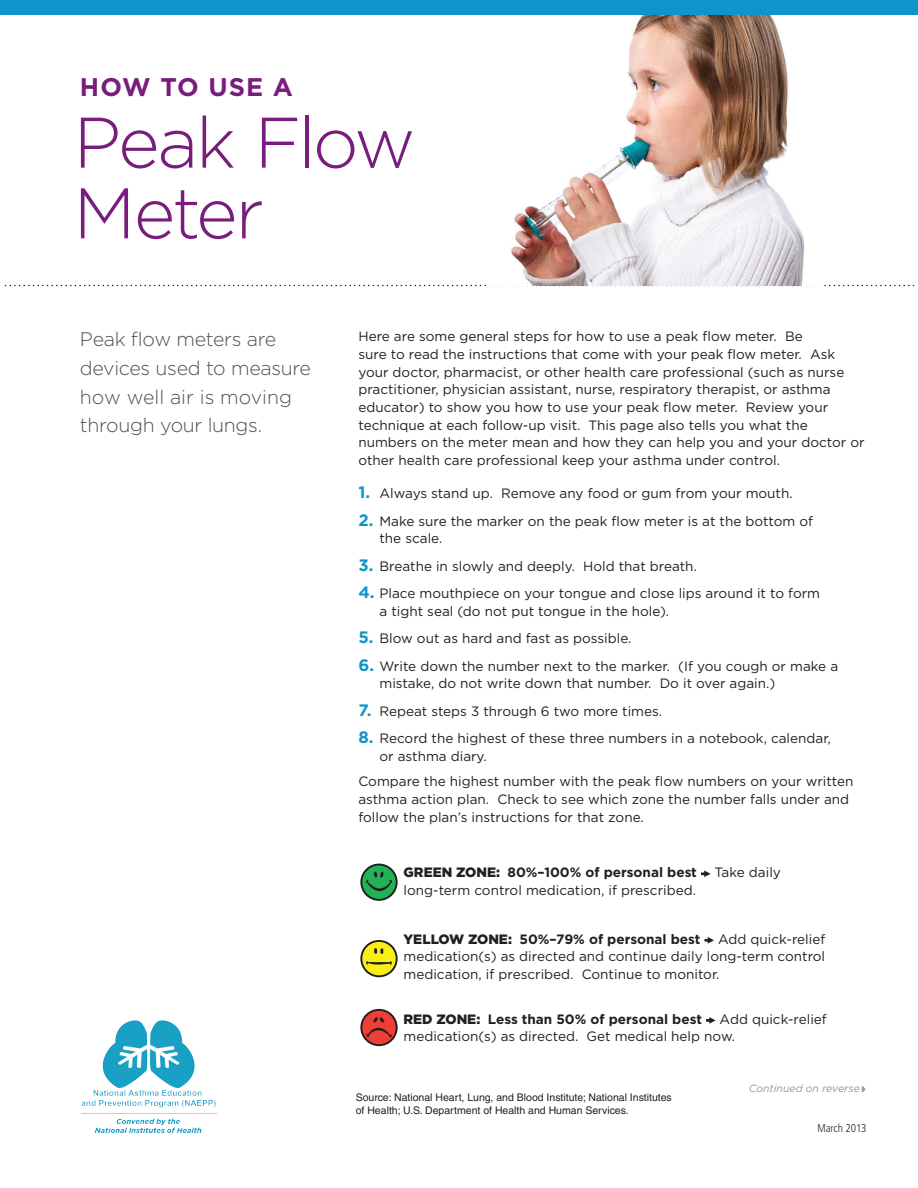
<style>
.page{position:relative;width:918px;height:1188px;background:#fff}
.page>*{position:absolute;margin:0;border:0;box-sizing:border-box;transform-origin:0 0}
.t1{font:300 71.4px/70.7px "Gotham";letter-spacing:-.04em;color:#781d7d}
.t2{font:700 25.5px "Gotham";color:#781d7d}
.t3{font:300 19.5px/28.7px "Gotham";letter-spacing:-.015em;color:#505052}
.t4{font:13.5px/17.7px "Gotham";color:#231f20}
.t5{font:700 13.5px "Gotham";color:#231f20}
.t6{font:300 condensed 11.25px "Frutiger";letter-spacing:-.01em;color:#231f20}
.t7{font:10.5px/13.5px "Helvetica LT Std";color:#231f20}
.t8{font:italic 10.5px "Gotham";color:#939598}
.s1{font-weight:700;font-size:16.5px;color:#1194ca}
.s2{font-weight:900}
</style>
<div class="page">
<svg style="left:6px;top:285px;width:909px;height:1px"></svg>
<img style="left:489px;top:15px;width:333px;height:271px">
<div style="left:0;top:0;width:918px;height:15px;background:#1194ca"></div>
<svg style="left:361px;top:864px;width:36px;height:36px"></svg>
<div style="left:360px;top:864px;width:38px;height:37px;border:2px solid #201c1d;border-radius:50%"></div>
<svg style="left:366px;top:872px;width:26px;height:19px"></svg>
<div style="left:361px;top:941px;width:36px;height:35px;background:#f9ee16;border-radius:50%"></div>
<div style="left:360px;top:940px;width:38px;height:37px;border:2px solid #201c1d;border-radius:50%"></div>
<svg style="left:374px;top:948px;width:9px;height:6px"></svg>
<svg style="left:366px;top:961px;width:26px;height:4px"></svg>
<svg style="left:361px;top:1010px;width:36px;height:35px"></svg>
<div style="left:360px;top:1009px;width:38px;height:37px;border:2px solid #201c1d;border-radius:50%"></div>
<svg style="left:366px;top:1017px;width:26px;height:21px"></svg>
<svg style="left:701px;top:870px;width:10px;height:7px"></svg>
<svg style="left:704px;top:937px;width:10px;height:7px"></svg>
<svg style="left:706px;top:1017px;width:10px;height:7px"></svg>
<img style="left:82px;top:1021px;width:135px;height:112px">
<p class="t2" style="left:80px;top:73px;width:215px">how to use a</p>
<p class="t1" style="left:73px;top:106px;width:343px">Peak Flow<br>Meter</p>
<p class="t3" style="left:80px;top:325px;width:233px">Peak flow meters are devices used to measure how well air is moving through your lungs.</p>
<p class="t4" style="left:358px;top:328px;width:508px">Here are some general steps for how to use a peak flow meter. Be<br>sure to read the instructions that come with your peak flow meter. Ask your doctor, pharmacist, or other health care professional (such as nurse practitioner, physician assistant, nurse, respiratory therapist, or asthma educator) to show you how to use your peak flow meter. Review your technique at each follow-up visit. This page also tells you what the numbers on the meter mean and how they can help you and your doctor or other health care professional keep your asthma under control.</p>
<p class="t4" style="left:358px;top:484px;width:436px"><span class="s1">1.</span> Always stand up. Remove any food or gum from your mouth.</p>
<p class="t4" style="left:379px;top:512px;width:435px;text-indent:-21px"><span class="s1">2.</span> Make sure the marker on the peak flow meter is at the bottom of the scale.</p>
<p class="t4" style="left:358px;top:557px;width:340px"><span class="s1">3.</span> Breathe in slowly and deeply. Hold that breath.</p>
<p class="t4" style="left:379px;top:584px;width:442px;text-indent:-21px"><span class="s1">4.</span> Place mouthpiece on your tongue and close lips around it to form a tight seal (do not put tongue in the hole).</p>
<p class="t4" style="left:358px;top:629px;width:275px"><span class="s1">5.</span> Blow out as hard and fast as possible.</p>
<p class="t4" style="left:379px;top:657px;width:460px;text-indent:-21px"><span class="s1">6.</span> Write down the number next to the marker. (If you cough or make a mistake, do not write down that number. Do it over again.)</p>
<p class="t4" style="left:358px;top:702px;width:305px"><span class="s1">7.</span> Repeat steps 3 through 6 two more times.</p>
<p class="t4" style="left:379px;top:729px;width:453px;text-indent:-21px"><span class="s1">8.</span> Record the highest of these three numbers in a notebook, calendar, or asthma diary.</p>
<p class="t4" style="left:358px;top:772px;width:497px">Compare the highest number with the peak flow numbers on your written asthma action plan. Check to see which zone the number falls under and follow the plan’s instructions for that zone.</p>
<p class="t5" style="left:404px;top:865px;width:295px"><span class="s2">GREEN ZONE:</span> 80%–100% of personal best</p>
<p class="t4" style="left:715px;top:863px;width:68px">Take daily</p>
<p class="t4" style="left:404px;top:881px;width:294px">long-term control medication, if prescribed.</p>
<p class="t5" style="left:404px;top:931px;width:298px"><span class="s2">YELLOW ZONE:</span> 50%–79% of personal best</p>
<p class="t4" style="left:404px;top:930px;width:423px;text-align:justify;text-indent:315px">Add quick-relief medication(s) as directed and continue daily long-term control medication, if prescribed. Continue to monitor.</p>
<p class="t5" style="left:404px;top:1011px;width:300px"><span class="s2">RED ZONE:</span> Less than 50% of personal best</p>
<p class="t4" style="left:404px;top:1010px;width:425px;text-indent:316px">Add quick-relief medication(s) as directed. Get medical help now.</p>
<p class="t7" style="left:356px;top:1090px;width:318px">Source: National Heart, Lung, and Blood Institute; National Institutes of Health; U.S. Department of Health and Human Services.</p>
<p class="t8" style="left:749px;top:1082px;width:113px">Continued on reverse</p>
<p class="t6" style="left:817px;top:1121px;width:51px">March 2013</p>
</div>
